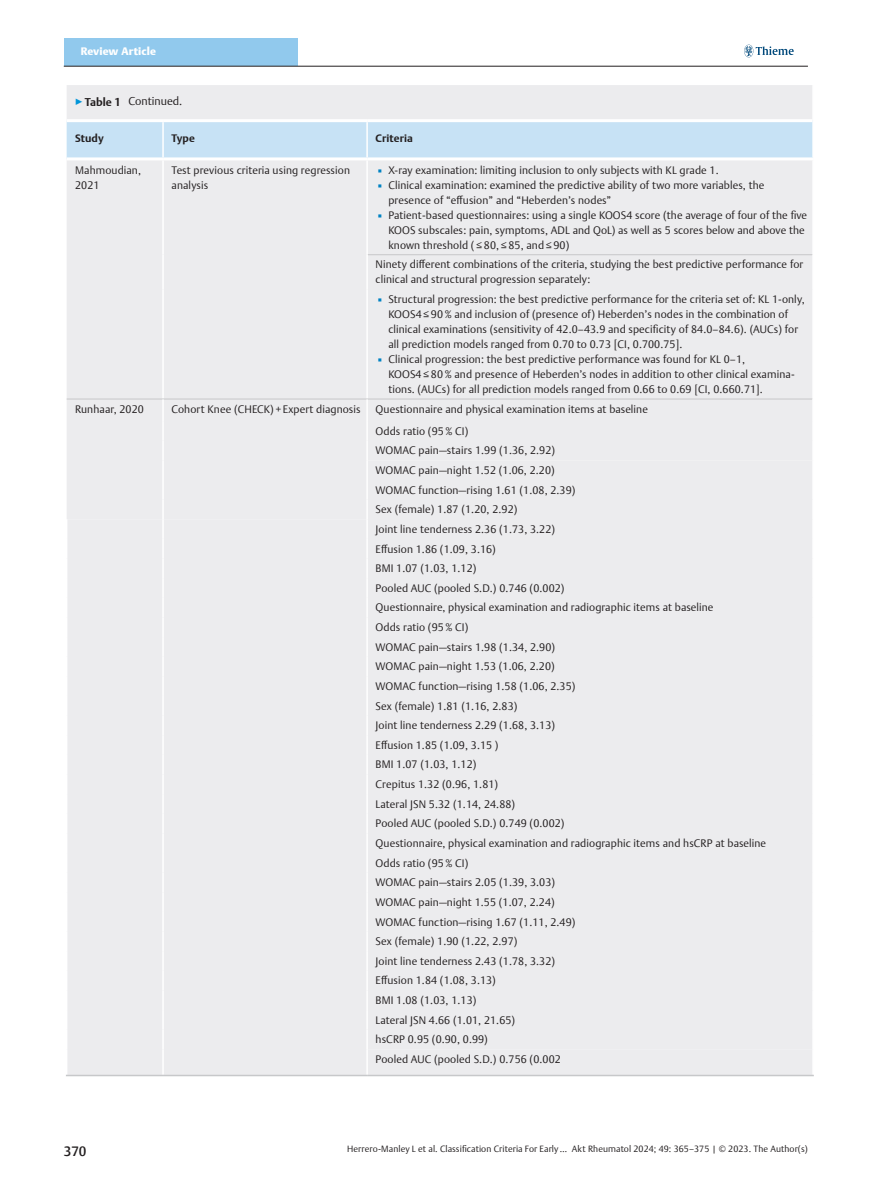
<style>
.page{position:relative;width:893px;height:1191px;background:#fff}
.page>*{position:absolute;margin:0;border:0;box-sizing:border-box;transform-origin:0 0}
.t1{font:500 13.5px "Thieme Argo 2011";color:#231f20}
.t2{font:300 11.25px "Thieme Argo 2011";color:#231f20}
.t3{font:300 10.8px/19.6px "Thieme Argo 2011";letter-spacing:.01em;color:#231f20}
.t4{font:700 10.8px "Thieme Argo 2011";letter-spacing:.01em;color:#231f20}
.t5{font:900 10.8px "Thieme Argo 2011";letter-spacing:.01em;color:#fff}
.t6{font:300 9px "Thieme Argo 2011";letter-spacing:.01em;color:#231f20}
.s1{color:#0082c3}
</style>
<div class="page">
<div style="left:64px;top:38px;width:234px;height:28px;background:#91c9ed"></div>
<svg style="left:744px;top:45px;width:50px;height:12px"></svg>
<hr style="left:64px;top:66px;width:744px;height:1px;background:#231f20">
<div style="left:67px;top:85px;width:745px;height:375px;background:#ececee"></div>
<div style="left:67px;top:122px;width:745px;height:35px;background:#c7e2f5"></div>
<div style="left:67px;top:460px;width:745px;height:614px;background:#ececee"></div>
<hr style="left:67px;top:119px;width:96px;height:3px;background:#fff">
<hr style="left:67px;top:157px;width:96px;height:3px;background:#fff">
<hr style="left:163px;top:119px;width:204px;height:3px;background:#fff">
<hr style="left:163px;top:157px;width:204px;height:3px;background:#fff">
<hr style="left:162px;top:122px;width:2px;height:35px;background:#fff">
<hr style="left:367px;top:119px;width:445px;height:3px;background:#fff">
<hr style="left:367px;top:157px;width:447px;height:3px;background:#fff">
<hr style="left:366px;top:122px;width:2px;height:35px;background:#fff">
<hr style="left:162px;top:160px;width:2px;height:95px;background:#fff">
<hr style="left:162px;top:255px;width:2px;height:34px;background:#fff">
<hr style="left:162px;top:289px;width:2px;height:110px;background:#fff">
<hr style="left:366px;top:160px;width:2px;height:95px;background:#fff">
<hr style="left:368px;top:254px;width:444px;height:1px;background:#c7c8ca">
<hr style="left:366px;top:255px;width:2px;height:34px;background:#fff">
<hr style="left:366px;top:289px;width:2px;height:110px;background:#fff">
<hr style="left:67px;top:399px;width:96px;height:1px;background:#c7c8ca">
<hr style="left:163px;top:399px;width:204px;height:1px;background:#c7c8ca">
<hr style="left:162px;top:399px;width:2px;height:22px;background:#fff">
<hr style="left:162px;top:421px;width:2px;height:20px;background:#fff">
<svg style="left:162px;top:441px;width:2px;height:19px"></svg>
<hr style="left:162px;top:460px;width:2px;height:20px;background:#fff">
<svg style="left:162px;top:480px;width:2px;height:19px"></svg>
<hr style="left:162px;top:499px;width:2px;height:20px;background:#fff">
<hr style="left:367px;top:399px;width:445px;height:1px;background:#c7c8ca">
<hr style="left:366px;top:399px;width:2px;height:22px;background:#fff">
<hr style="left:366px;top:421px;width:2px;height:20px;background:#fff">
<svg style="left:366px;top:441px;width:2px;height:19px"></svg>
<hr style="left:162px;top:519px;width:2px;height:20px;background:#fff">
<svg style="left:162px;top:539px;width:2px;height:19px"></svg>
<hr style="left:162px;top:558px;width:2px;height:20px;background:#fff">
<hr style="left:162px;top:578px;width:2px;height:20px;background:#fff">
<svg style="left:162px;top:598px;width:2px;height:19px"></svg>
<hr style="left:162px;top:617px;width:2px;height:20px;background:#fff">
<svg style="left:162px;top:637px;width:2px;height:19px"></svg>
<hr style="left:162px;top:656px;width:2px;height:20px;background:#fff">
<hr style="left:162px;top:676px;width:2px;height:20px;background:#fff">
<svg style="left:162px;top:696px;width:2px;height:19px"></svg>
<hr style="left:162px;top:715px;width:2px;height:20px;background:#fff">
<hr style="left:162px;top:735px;width:2px;height:20px;background:#fff">
<svg style="left:162px;top:755px;width:2px;height:19px"></svg>
<hr style="left:162px;top:774px;width:2px;height:20px;background:#fff">
<svg style="left:162px;top:794px;width:2px;height:19px"></svg>
<hr style="left:162px;top:813px;width:2px;height:20px;background:#fff">
<hr style="left:162px;top:833px;width:2px;height:20px;background:#fff">
<svg style="left:162px;top:853px;width:2px;height:19px"></svg>
<hr style="left:162px;top:872px;width:2px;height:20px;background:#fff">
<hr style="left:162px;top:892px;width:2px;height:20px;background:#fff">
<svg style="left:162px;top:912px;width:2px;height:19px"></svg>
<hr style="left:162px;top:931px;width:2px;height:20px;background:#fff">
<svg style="left:162px;top:951px;width:2px;height:19px"></svg>
<hr style="left:162px;top:970px;width:2px;height:20px;background:#fff">
<hr style="left:162px;top:990px;width:2px;height:20px;background:#fff">
<svg style="left:162px;top:1010px;width:2px;height:19px"></svg>
<hr style="left:162px;top:1029px;width:2px;height:20px;background:#fff">
<hr style="left:162px;top:1049px;width:2px;height:25px;background:#fff">
<hr style="left:366px;top:1049px;width:2px;height:25px;background:#fff">
<hr style="left:66px;top:1074px;width:97px;height:2px;background:#c7c8ca">
<hr style="left:163px;top:1074px;width:204px;height:2px;background:#c7c8ca">
<hr style="left:366px;top:460px;width:2px;height:20px;background:#fff">
<svg style="left:366px;top:480px;width:2px;height:19px"></svg>
<hr style="left:366px;top:499px;width:2px;height:20px;background:#fff">
<hr style="left:366px;top:519px;width:2px;height:20px;background:#fff">
<svg style="left:366px;top:539px;width:2px;height:19px"></svg>
<hr style="left:366px;top:558px;width:2px;height:20px;background:#fff">
<hr style="left:366px;top:578px;width:2px;height:20px;background:#fff">
<svg style="left:366px;top:598px;width:2px;height:19px"></svg>
<hr style="left:366px;top:617px;width:2px;height:20px;background:#fff">
<svg style="left:366px;top:637px;width:2px;height:19px"></svg>
<hr style="left:366px;top:656px;width:2px;height:20px;background:#fff">
<hr style="left:366px;top:676px;width:2px;height:20px;background:#fff">
<svg style="left:366px;top:696px;width:2px;height:19px"></svg>
<hr style="left:366px;top:715px;width:2px;height:20px;background:#fff">
<hr style="left:366px;top:735px;width:2px;height:20px;background:#fff">
<svg style="left:366px;top:755px;width:2px;height:19px"></svg>
<hr style="left:366px;top:774px;width:2px;height:20px;background:#fff">
<svg style="left:366px;top:794px;width:2px;height:19px"></svg>
<hr style="left:366px;top:813px;width:2px;height:20px;background:#fff">
<hr style="left:366px;top:833px;width:2px;height:20px;background:#fff">
<svg style="left:366px;top:853px;width:2px;height:19px"></svg>
<hr style="left:366px;top:872px;width:2px;height:20px;background:#fff">
<hr style="left:366px;top:892px;width:2px;height:20px;background:#fff">
<svg style="left:366px;top:912px;width:2px;height:19px"></svg>
<hr style="left:366px;top:931px;width:2px;height:20px;background:#fff">
<svg style="left:366px;top:951px;width:2px;height:19px"></svg>
<hr style="left:366px;top:970px;width:2px;height:20px;background:#fff">
<hr style="left:366px;top:990px;width:2px;height:20px;background:#fff">
<svg style="left:366px;top:1010px;width:2px;height:19px"></svg>
<hr style="left:366px;top:1029px;width:2px;height:20px;background:#fff">
<hr style="left:367px;top:1074px;width:447px;height:2px;background:#c7c8ca">
<div style="left:129px;top:95px;width:354px;height:14px;background:#ececee"></div>
<p class="t5" style="left:81px;top:44px;width:77px">Review Article</p>
<p class="t2" style="left:129px;top:94px;width:55px">Continued.</p>
<p class="t4" style="left:75px;top:131px;width:30px">Study</p>
<p class="t4" style="left:172px;top:131px;width:25px">Type</p>
<p class="t4" style="left:376px;top:131px;width:39px">Criteria</p>
<p class="t3" style="left:75px;top:162px;width:67px;line-height:15px">Mahmoudian,<br>2021</p>
<p class="t3" style="left:172px;top:162px;width:180px;line-height:15px">Test previous criteria using regression analysis</p>
<p class="t3" style="left:376px;top:160px;width:345px"><span class="s1">▪</span> X-ray examination: limiting inclusion to only subjects with KL grade 1.</p>
<p class="t3" style="left:388px;top:177px;width:377px;line-height:15px;text-indent:-13px"><span class="s1">▪</span> Clinical examination: examined the predictive ability of two more variables, the presence of “effusion” and “Heberden’s nodes”</p>
<p class="t3" style="left:388px;top:207px;width:420px;line-height:15px;text-indent:-13px"><span class="s1">▪</span> Patient-based questionnaires: using a single KOOS4 score (the average of four of the five<br>KOOS subscales: pain, symptoms, ADL and QoL) as well as 5 scores below and above the known threshold ( ≤ 80, ≤ 85, and ≤ 90)</p>
<p class="t3" style="left:376px;top:257px;width:429px;line-height:15px">Ninety different combinations of the criteria, studying the best predictive performance for clinical and structural progression separately:</p>
<p class="t3" style="left:388px;top:291px;width:418px;line-height:15px;text-indent:-13px"><span class="s1">▪</span> Structural progression: the best predictive performance for the criteria set of: KL 1-only, KOOS4 ≤ 90% and inclusion of (presence of) Heberden’s nodes in the combination of clinical examinations (sensitivity of 42.0–43.9 and specificity of 84.0–84.6). (AUCs) for all prediction models ranged from 0.70 to 0.73 [CI, 0.700.75].</p>
<p class="t3" style="left:388px;top:351px;width:408px;line-height:15px;text-indent:-13px"><span class="s1">▪</span> Clinical progression: the best predictive performance was found for KL 0–1,<br>KOOS4 ≤ 80% and presence of Heberden’s nodes in addition to other clinical examina&shy;tions. (AUCs) for all prediction models ranged from 0.66 to 0.69 [CI, 0.660.71].</p>
<p class="t3" style="left:75px;top:399px;width:70px">Runhaar, 2020</p>
<p class="t3" style="left:172px;top:399px;width:191px">Cohort Knee (CHECK) + Expert diagnosis</p>
<p class="t3" style="left:376px;top:397px;width:274px;line-height:22px">Questionnaire and physical examination items at baseline<br>Odds ratio (95% CI)</p>
<p class="t3" style="left:376px;top:440px;width:392px">WOMAC pain—stairs 1.99 (1.36, 2.92)<br>WOMAC pain—night 1.52 (1.06, 2.20)<br>WOMAC function—rising 1.61 (1.08, 2.39)<br>Sex (female) 1.87 (1.20, 2.92)<br>Joint line tenderness 2.36 (1.73, 3.22)<br>Effusion 1.86 (1.09, 3.16)<br>BMI 1.07 (1.03, 1.12)<br>Pooled AUC (pooled S.D.) 0.746 (0.002)<br>Questionnaire, physical examination and radiographic items at baseline<br>Odds ratio (95% CI)<br>WOMAC pain—stairs 1.98 (1.34, 2.90)<br>WOMAC pain—night 1.53 (1.06, 2.20)<br>WOMAC function—rising 1.58 (1.06, 2.35)<br>Sex (female) 1.81 (1.16, 2.83)<br>Joint line tenderness 2.29 (1.68, 3.13)<br>Effusion 1.85 (1.09, 3.15 )<br>BMI 1.07 (1.03, 1.12)<br>Crepitus 1.32 (0.96, 1.81)<br>Lateral JSN 5.32 (1.14, 24.88)<br>Pooled AUC (pooled S.D.) 0.749 (0.002)<br>Questionnaire, physical examination and radiographic items and hsCRP at baseline Odds ratio (95% CI)<br>WOMAC pain—stairs 2.05 (1.39, 3.03)<br>WOMAC pain—night 1.55 (1.07, 2.24)<br>WOMAC function—rising 1.67 (1.11, 2.49)<br>Sex (female) 1.90 (1.22, 2.97)<br>Joint line tenderness 2.43 (1.78, 3.32)<br>Effusion 1.84 (1.08, 3.13)<br>BMI 1.08 (1.03, 1.13)<br>Lateral JSN 4.66 (1.01, 21.65)<br>hsCRP 0.95 (0.90, 0.99)<br>Pooled AUC (pooled S.D.) 0.756 (0.002</p>
<p class="t1" style="left:64px;top:1142px;width:24px">370</p>
<p class="t6" style="left:347px;top:1143px;width:462px">Herrero-Manley L et al. Classification Criteria For Early … Akt Rheumatol 2024; 49: 365–375 | © 2023. The Author(s)</p>
</div>
